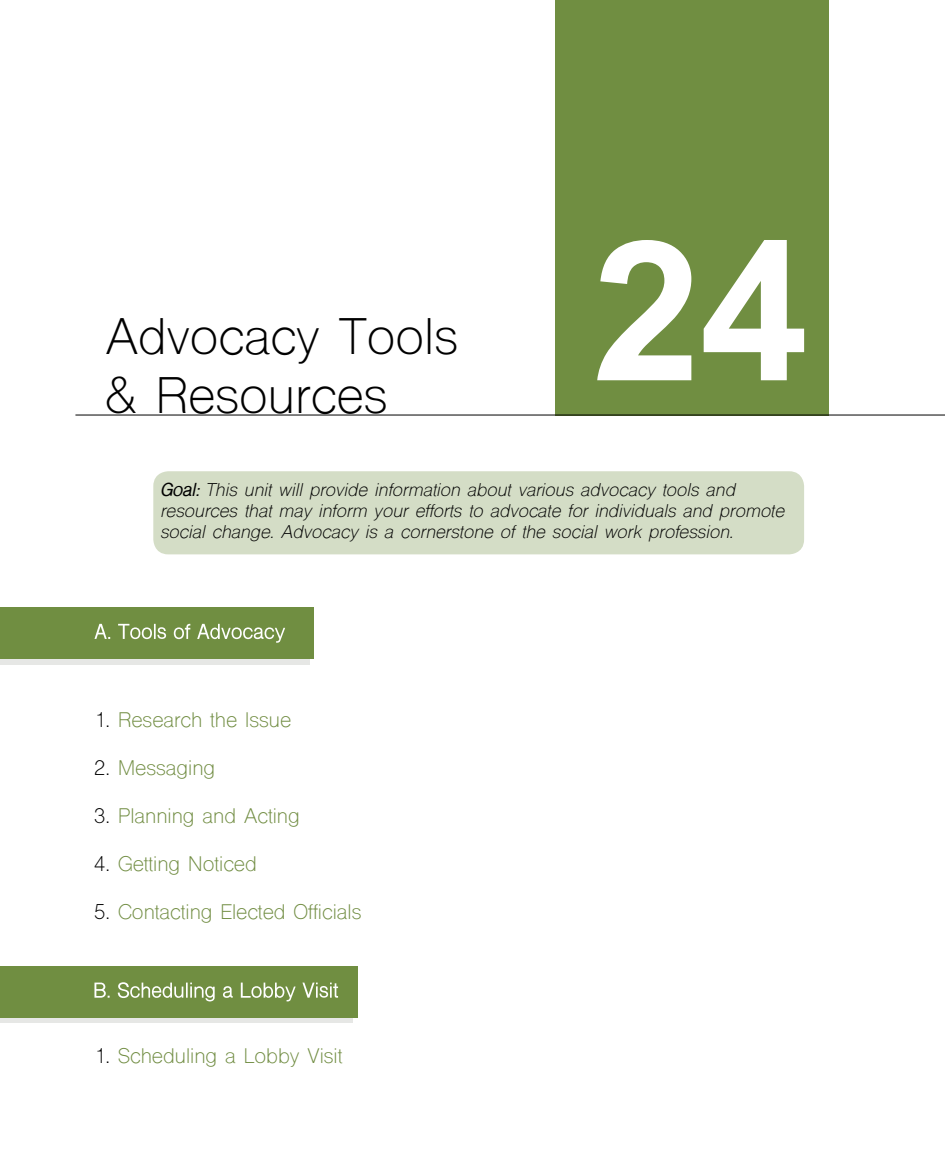
<style>
.page{position:relative;width:945px;height:1170px;background:#fff}
.page>*{position:absolute;margin:0;border:0;box-sizing:border-box;transform-origin:0 0}
.t1{font:48.75px "Shree Dev 0714";color:#000}
.t2{font:20px "Shree Dev 0714";color:#708c41}
.t3{font:italic 17.5px/21px "Shree Dev 0714";color:#000}
.s1{font-weight:700}
.s2{color:#000}
</style>
<div class="page">
<div style="left:153px;top:471px;width:651px;height:83px;background:#d4ddc6;border-radius:15px"></div>
<div style="left:555px;top:0;width:274px;height:415px;background:#708e41"></div>
<hr style="left:75px;top:415px;width:870px;height:1px;background:#000">
<svg style="left:597px;top:240px;width:94px;height:140px"></svg>
<div style="left:0;top:613px;width:310px;height:52px;background:#e0e1df"></div>
<div style="left:0;top:608px;width:314px;height:51px;background:#708e41"></div>
<svg style="left:704px;top:240px;width:100px;height:140px"></svg>
<svg style="left:94px;top:624px;width:191px;height:19px"></svg>
<div style="left:0;top:972px;width:353px;height:51px;background:#e0e1df"></div>
<div style="left:0;top:966px;width:358px;height:52px;background:#708e41"></div>
<svg style="left:94px;top:982px;width:244px;height:19px"></svg>
<p class="t1" style="left:106px;top:307px;width:354px">Advocacy Tools</p>
<p class="t1" style="left:106px;top:366px;width:283px">&amp; Resources</p>
<p class="t3" style="left:160px;top:481px;width:576px"><span class="s1">Goal:</span> This unit will provide information about various advocacy tools and</p>
<p class="t3" style="left:160px;top:502px;width:626px">resources that may inform your efforts to advocate for individuals and promote social change. Advocacy is a cornerstone of the social work profession.</p>
<p class="t2" style="left:94px;top:707px;width:199px"><span class="s2">1.</span> Research the Issue</p>
<p class="t2" style="left:94px;top:755px;width:123px"><span class="s2">2.</span> Messaging</p>
<p class="t2" style="left:94px;top:803px;width:207px"><span class="s2">3.</span> Planning and Acting</p>
<p class="t2" style="left:94px;top:851px;width:165px"><span class="s2">4.</span> Getting Noticed</p>
<p class="t2" style="left:94px;top:899px;width:269px"><span class="s2">5.</span> Contacting Elected Officials</p>
<p class="t2" style="left:94px;top:1043px;width:250px"><span class="s2">1.</span> Scheduling a Lobby Visit</p>
</div>
